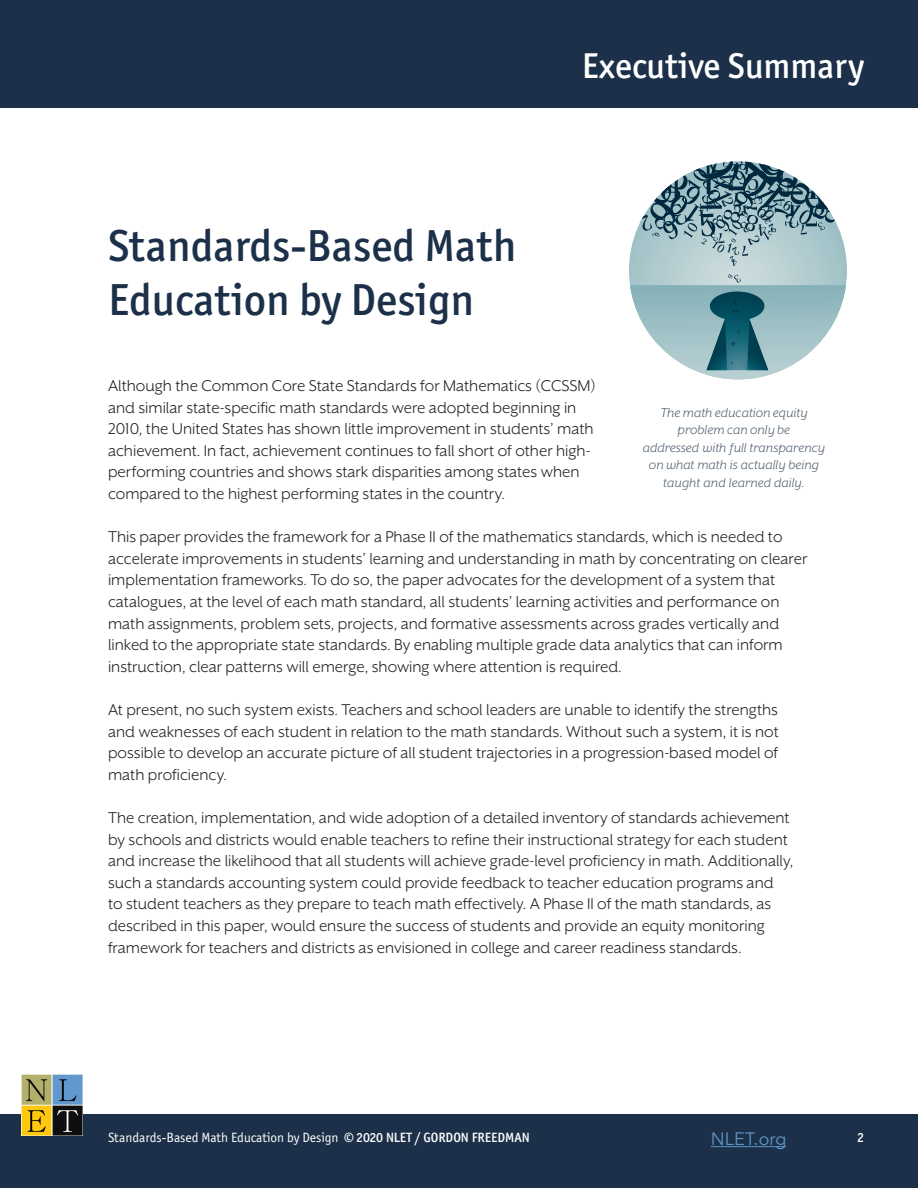
<style>
.page{position:relative;width:918px;height:1188px;background:#fff}
.page>*{position:absolute;margin:0;border:0;box-sizing:border-box;transform-origin:0 0}
.Part_Title{font:500 45px/54px "Officina Sans ITC Pro";color:#1c3149}
.Part_Number_Tag{font:500 36px "Officina Sans ITC Pro";color:#fff}
.Part_Title-2{font:18px/21.6px "Mr Eaves XL San OT";color:#231f20}
.Part_Number_Tag-2{font:18px "Avenir";letter-spacing:.01em;color:#5d95c6}
.t1{font:italic 14.7px/17.5px "Mr Eaves XL San OT";color:#536271;text-align:center}
.t2{font:13.5px "Officina Sans ITC Pro";color:#fff}
.t3{font:500 13.5px "Officina Sans ITC Pro";color:#fff}
.s1{font-weight:500}
</style>
<div class="page">
<div style="left:0;top:1114px;width:918px;height:74px;background:#1c3149"></div>
<img style="left:22px;top:1075px;width:61px;height:61px">
<div style="left:0;top:0;width:918px;height:108px;background:#1c3149"></div>
<svg style="left:629px;top:161px;width:218px;height:218px"></svg>
<svg style="left:630px;top:274px;width:216px;height:105px"></svg>
<svg style="left:629px;top:161px;width:218px;height:105px"></svg>
<hr style="left:711px;top:1146px;width:75px;height:1px;background:#5d95c6">
<p class="Part_Title" style="left:108px;top:219px;width:410px">Standards-Based Math<br>Education by Design</p>
<p class="Part_Number_Tag" style="left:582px;top:44px;width:284px">Executive Summary</p>
<p class="Part_Title-2" style="left:108px;top:375px;width:489px">Although the Common Core State Standards for Mathematics (CCSSM) and similar state-specific math standards were adopted beginning in 2010, the United States has shown little improvement in students’ math achievement. In fact, achievement continues to fall short of other high&shy;performing countries and shows stark disparities among states when compared to the highest performing states in the country.</p>
<p class="Part_Title-2" style="left:108px;top:526px;width:701px">This paper provides the framework for a Phase II of the mathematics standards, which is needed to accelerate improvements in students’ learning and understanding in math by concentrating on clearer implementation frameworks. To do so, the paper advocates for the development of a system that catalogues, at the level of each math standard, all students’ learning activities and performance on math assignments, problem sets, projects, and formative assessments across grades vertically and linked to the appropriate state standards. By enabling multiple grade data analytics that can inform instruction, clear patterns will emerge, showing where attention is required.</p>
<p class="Part_Title-2" style="left:108px;top:699px;width:672px;text-align:justify">At present, no such system exists. Teachers and school leaders are unable to identify the strengths and weaknesses of each student in relation to the math standards. Without such a system, it is not possible to develop an accurate picture of all student trajectories in a progression-based model of math proficiency.</p>
<p class="Part_Title-2" style="left:108px;top:807px;width:687px">The creation, implementation, and wide adoption of a detailed inventory of standards achievement by schools and districts would enable teachers to refine their instructional strategy for each student and increase the likelihood that all students will achieve grade-level proficiency in math. Additionally, such a standards accounting system could provide feedback to teacher education programs and<br>to student teachers as they prepare to teach math effectively. A Phase II of the math standards, as described in this paper, would ensure the success of students and provide an equity monitoring framework for teachers and districts as envisioned in college and career readiness standards.</p>
<p class="t1" style="left:643px;top:404px;width:184px">The math education equity problem can only be<br>addressed with full transparency on what math is actually being taught and learned daily.</p>
<p class="t2" style="left:108px;top:1129px;width:423px">Standards-Based Math Education by Design <span class="s1">© 2020 NLET / GORDON FREEDMAN</span></p>
<p class="t3" style="left:858px;top:1129px;width:8px">2</p>
<p class="Part_Number_Tag-2" style="left:711px;top:1128px;width:77px">NLET.org</p>
</div>
